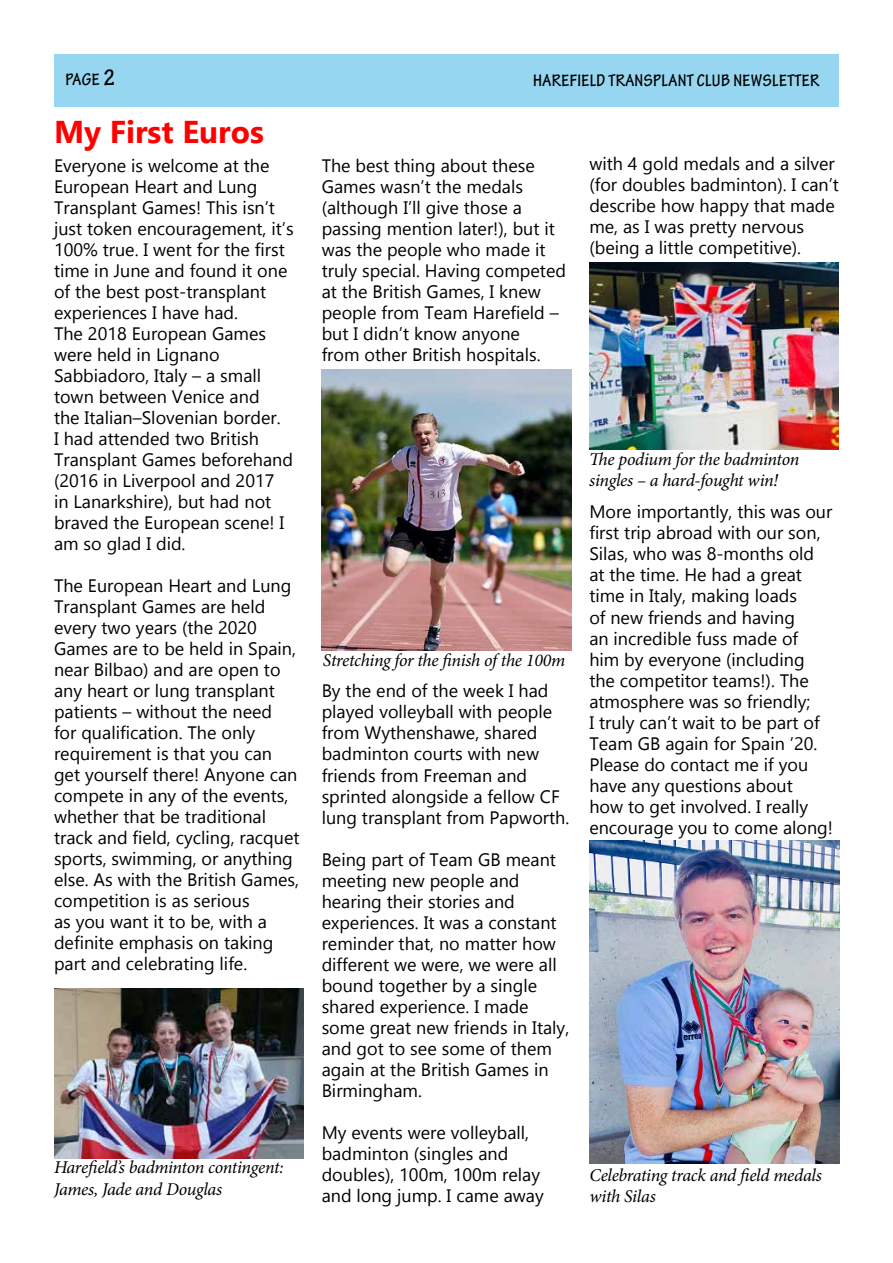
<style>
.page{position:relative;width:893px;height:1263px;background:#fff}
.page>*{position:absolute;margin:0;border:0;box-sizing:border-box;transform-origin:0 0}
.t1{font:700 31.5px "Gadugi";color:#f00}
.t2{font:18px/21px "Gadugi";color:#000}
.t3{font:italic 18px/21.6px "Minion Pro";letter-spacing:-.02em;color:#000}
.t4{font:700 condensed 18px "Tekton Pro";letter-spacing:.02em;color:#000}
.s1{font-size:24px}
</style>
<div class="page">
<div style="left:54px;top:54px;width:785px;height:52px;background:#97d6f0"></div>
<img style="left:322px;top:369px;width:249px;height:282px">
<img style="left:589px;top:840px;width:250px;height:324px">
<img style="left:54px;top:988px;width:250px;height:170px">
<img style="left:589px;top:262px;width:250px;height:187px">
<p class="t4" style="left:65px;top:69px;width:52px">PAGE <span class="s1">2</span></p>
<p class="t4" style="left:533px;top:70px;width:288px">HAREFIELD TRANSPLANT CLUB NEWSLETTER</p>
<h1 class="t1" style="left:54px;top:113px;width:211px">My First Euros</h1>
<p class="t2" style="left:54px;top:155px;width:241px">Everyone is welcome at the<br>European Heart and Lung<br>Transplant Games! This isn’t just token encouragement, it’s<br>100% true. I went for the first time in June and found it one of the best post-transplant experiences I have had.<br>The 2018 European Games were held in Lignano<br>Sabbiadoro, Italy – a small town between Venice and<br>the Italian–Slovenian border.<br>I had attended two British<br>Transplant Games beforehand (2016 in Liverpool and 2017<br>in Lanarkshire), but had not braved the European scene! I am so glad I did.</p>
<p class="t2" style="left:54px;top:575px;width:247px">The European Heart and Lung<br>Transplant Games are held every two years (the 2020<br>Games are to be held in Spain, near Bilbao) and are open to any heart or lung transplant patients – without the need<br>for qualification. The only requirement is that you can get yourself there! Anyone can compete in any of the events, whether that be traditional track and field, cycling, racquet sports, swimming, or anything else. As with the British Games, competition is as serious<br>as you want it to be, with a definite emphasis on taking part and celebrating life.</p>
<p class="t2" style="left:589px;top:153px;width:251px">with 4 gold medals and a silver (for doubles badminton). I can’t describe how happy that made me, as I was pretty nervous (being a little competitive).</p>
<p class="t2" style="left:322px;top:155px;width:246px">The best thing about these<br>Games wasn’t the medals (although I’ll give those a passing mention later!), but it was the people who made it truly special. Having competed at the British Games, I knew people from Team Harefield – but I didn’t know anyone<br>from other British hospitals.</p>
<p class="t3" style="left:589px;top:448px;width:212px">The podium for the badminton singles – a hard-fought win!</p>
<p class="t2" style="left:589px;top:501px;width:245px">More importantly, this was our first trip abroad with our son,<br>Silas, who was 8-months old at the time. He had a great time in Italy, making loads<br>of new friends and having<br>an incredible fuss made of<br>him by everyone (including the competitor teams!). The atmosphere was so friendly;<br>I truly can’t wait to be part of<br>Team GB again for Spain ’20.<br>Please do contact me if you have any questions about<br>how to get involved. I really encourage you to come along!</p>
<p class="t3" style="left:323px;top:649px;width:244px">Stretching for the finish of the 100m</p>
<p class="t2" style="left:322px;top:680px;width:249px">By the end of the week I had played volleyball with people from Wythenshawe, shared badminton courts with new friends from Freeman and sprinted alongside a fellow CF lung transplant from Papworth.</p>
<p class="t2" style="left:322px;top:848px;width:249px">Being part of Team GB meant meeting new people and hearing their stories and experiences. It was a constant reminder that, no matter how different we were, we were all bound together by a single shared experience. I made some great new friends in Italy, and got to see some of them again at the British Games in<br>Birmingham.</p>
<p class="t2" style="left:322px;top:1121px;width:224px">My events were volleyball, badminton (singles and doubles), 100m, 100m relay and long jump. I came away</p>
<p class="t3" style="left:54px;top:1157px;width:231px">Harefield’s badminton contingent:<br>James, Jade and Douglas</p>
<p class="t3" style="left:589px;top:1164px;width:234px">Celebrating track and field medals with Silas</p>
</div>
